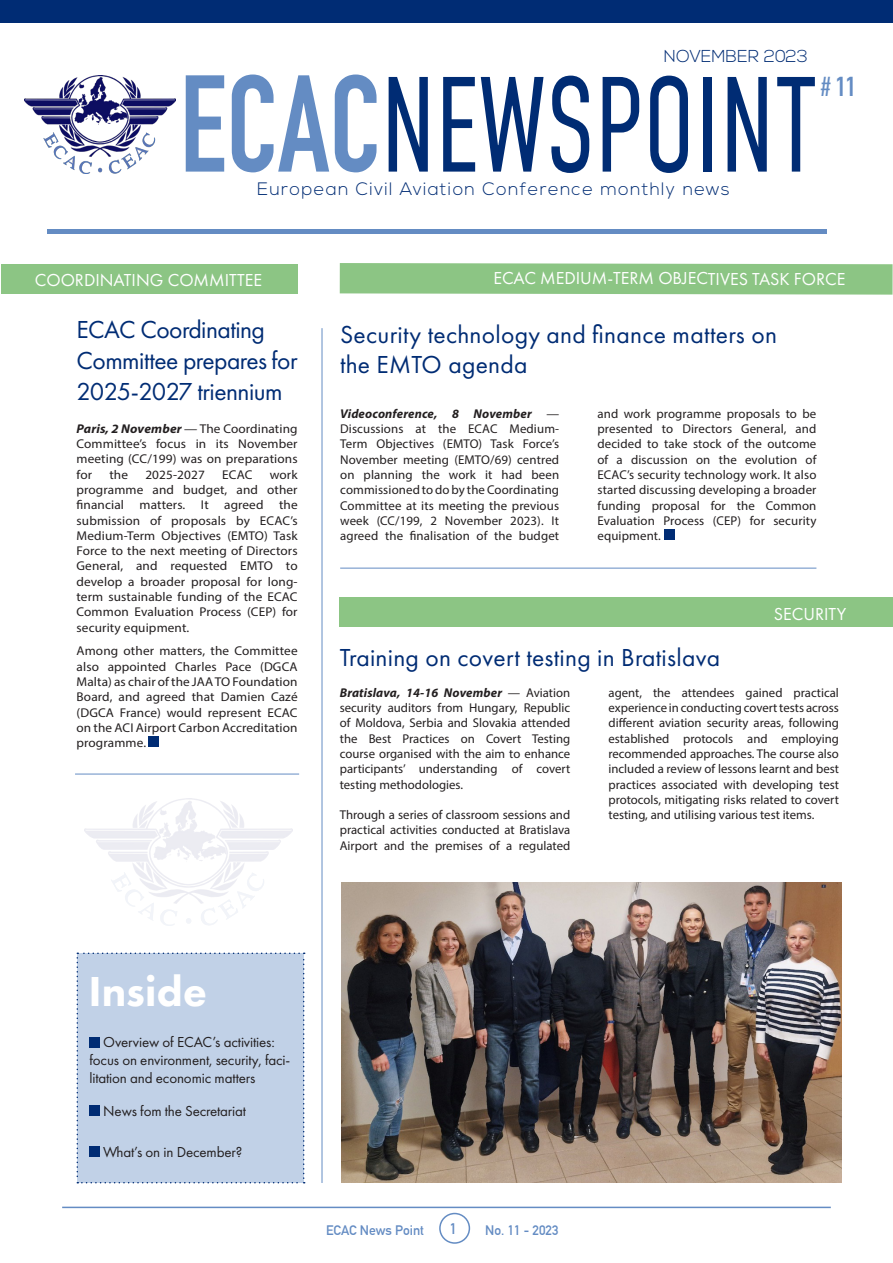
<style>
.page{position:relative;width:893px;height:1263px;background:#fff}
.page>*{position:absolute;margin:0;border:0;box-sizing:border-box;transform-origin:0 0}
.t1{font:300 135.15px "DIN Condensed";color:#002c74;scale:.83 1}
.t2{font:800 43.5px "Futura PT";color:#fff}
.t3{font:700 27px "DIN Condensed";color:#648cc3}
.t4{font:25.5px/30.6px "Futura PT";letter-spacing:.01em;color:#002c74}
.t5{font:25.5px/30.6px "Futura PT";letter-spacing:-.02em;color:#002c74}
.t6{font:18px "Futura PT";color:#fff}
.t7{font:300 18px "Nexa";letter-spacing:.07em;color:#002c74}
.t8{font:300 17.25px "Nexa";color:#002c74}
.t9{font:15px/18px "Futura PT";letter-spacing:-.01em;color:#231f20}
.t10{font:700 15px "DIN Alternate";color:#648cc3}
.t11{font:700 13.5px "DIN Alternate";color:#648cc3}
.t12{font:12.75px/15.3px "Myriad Pro";letter-spacing:.01em;color:#231f20;text-align:justify}
.t13{font:12.75px/15.3px "Myriad Pro";letter-spacing:.01em;color:#231f20;text-align:justify;scale:1.04 1}
.s1{font-weight:700;color:#648cc3}
.s2{font-weight:700;font-style:italic}
</style>
<div class="page">
<div style="left:439px;top:1213px;width:31px;height:31px;border:2px solid #648cc3;border-radius:50%"></div>
<hr style="left:62px;top:1206px;width:769px;height:2px;background:#648cc3">
<div style="left:0;top:0;width:893px;height:23px;background:#002c74"></div>
<img style="left:24px;top:76px;width:151px;height:98px">
<hr style="left:48px;top:229px;width:779px;height:4px;background:#648cc3">
<div style="left:1px;top:264px;width:297px;height:29px;background:#8cc584"></div>
<hr style="left:75px;top:774px;width:224px;height:1px;background:#648cc3">
<hr style="left:322px;top:328px;width:1px;height:855px;background:#648cc3">
<div style="left:77px;top:952px;width:228px;height:231px;background:#c1d1e7"></div>
<div style="left:89px;top:1037px;width:11px;height:10px;background:#002c74"></div>
<div style="left:89px;top:1146px;width:11px;height:11px;background:#002c74"></div>
<div style="left:89px;top:1105px;width:11px;height:11px;background:#002c74"></div>
<svg style="left:340px;top:263px;width:553px;height:32px;background:#91c78a"></svg>
<div style="left:148px;top:736px;width:11px;height:11px;background:#002c74"></div>
<div style="left:340px;top:597px;width:553px;height:30px;background:#8cc584"></div>
<img style="left:341px;top:882px;width:500px;height:301px">
<div style="left:664px;top:529px;width:10px;height:11px;background:#002c74"></div>
<hr style="left:340px;top:568px;width:476px;height:1px;background:#648cc3">
<p class="t8" style="left:664px;top:46px;width:146px">NOVEMBER 2023</p>
<p class="t1" style="left:180px;top:49px;width:770px"><span class="s1">ECAC</span>NEWSPOINT</p>
<p class="t7" style="left:257px;top:178px;width:474px">European Civil Aviation Conference monthly news</p>
<p class="t3" style="left:821px;top:69px;width:37px"># 11</p>
<p class="t6" style="left:35px;top:269px;width:229px">COORDINATING COMMITTEE</p>
<p class="t5" style="left:77px;top:314px;width:223px">ECAC Coordinating<br>Committee prepares for<br>2025-2027 triennium</p>
<p class="t13" style="left:77px;top:421px;width:214px"><span class="s2">Paris, 2 November</span> — The Coordinating Committee’s focus in its November meeting (CC/199) was on preparations for</p>
<p class="t13" style="left:77px;top:466px;width:214px;text-indent:193px">work programme and budget, and other financial matters. It agreed the submission of proposals by ECAC’s Medium-Term Objectives (EMTO) Task Force to the next meeting of Directors General, and requested EMTO to develop a broader proposal for long&shy;term sustainable funding of the ECAC Common Evaluation Process (CEP) for security equipment.</p>
<p class="t13" style="left:77px;top:643px;width:214px">Among other matters, the Committee also appointed Charles Pace (DGCA Malta) as chair of the JAA TO Foundation Board, and agreed that Damien Cazé (DGCA France) would represent ECAC on the ACI Airport Carbon Accreditation programme.</p>
<p class="t13" style="left:109px;top:466px;width:19px">the</p>
<p class="t13" style="left:145px;top:466px;width:59px">2025-2027</p>
<p class="t13" style="left:222px;top:466px;width:31px">ECAC</p>
<p class="t6" style="left:493px;top:268px;width:354px">ECAC MEDIUM-TERM OBJECTIVES TASK FORCE</p>
<p class="t4" style="left:340px;top:319px;width:438px">Security technology and finance matters on the EMTO agenda</p>
<p class="t12" style="left:340px;top:406px;width:221px"><span class="s2">Videoconference, 8 November</span> — Discussions at the ECAC Medium-Term Objectives (EMTO) Task Force’s November meeting (EMTO/69) centred on planning the work it had been commissioned to do by the Coordinating Committee at its meeting the previous week (CC/199, 2 November 2023). It agreed the finalisation of the budget</p>
<p class="t12" style="left:597px;top:406px;width:220px">and work programme proposals to be presented to Directors General, and decided to take stock of the outcome of a discussion on the evolution of ECAC’s security technology work. It also started discussing developing a broader funding proposal for the Common Evaluation Process (CEP) for security equipment.</p>
<p class="t4" style="left:340px;top:642px;width:382px">Training on covert testing in Bratislava</p>
<p class="t6" style="left:774px;top:603px;width:74px">SECURITY</p>
<p class="t12" style="left:340px;top:685px;width:232px"><span class="s2">Bratislava, 14-16 November</span> — Aviation security auditors from Hungary, Republic of Moldova, Serbia and Slovakia attended the Best Practices on Covert Testing course organised with the aim to enhance participants’ understanding of covert testing methodologies.</p>
<p class="t12" style="left:340px;top:807px;width:232px">Through a series of classroom sessions and practical activities conducted at Bratislava Airport and the premises of a regulated</p>
<p class="t12" style="left:608px;top:685px;width:232px">agent, the attendees gained practical experience in conducting covert tests across different aviation security areas, following established protocols and employing recommended approaches. The course also included a review of lessons learnt and best practices associated with developing test protocols, mitigating risks related to covert testing, and utilising various test items.</p>
<p class="t2" style="left:89px;top:964px;width:120px">Inside</p>
<p class="t9" style="left:89px;top:1033px;width:202px;text-indent:14px">Overview of ECAC’s activities: focus on environment, security, faci&shy;litation and economic matters</p>
<p class="t9" style="left:103px;top:1102px;width:144px">News fom the Secretariat</p>
<p class="t9" style="left:103px;top:1143px;width:141px">What’s on in December?</p>
<p class="t11" style="left:326px;top:1220px;width:99px">ECAC News Point</p>
<p class="t10" style="left:450px;top:1217px;width:9px">1</p>
<p class="t11" style="left:485px;top:1220px;width:75px">No. 11 - 2023</p>
</div>
